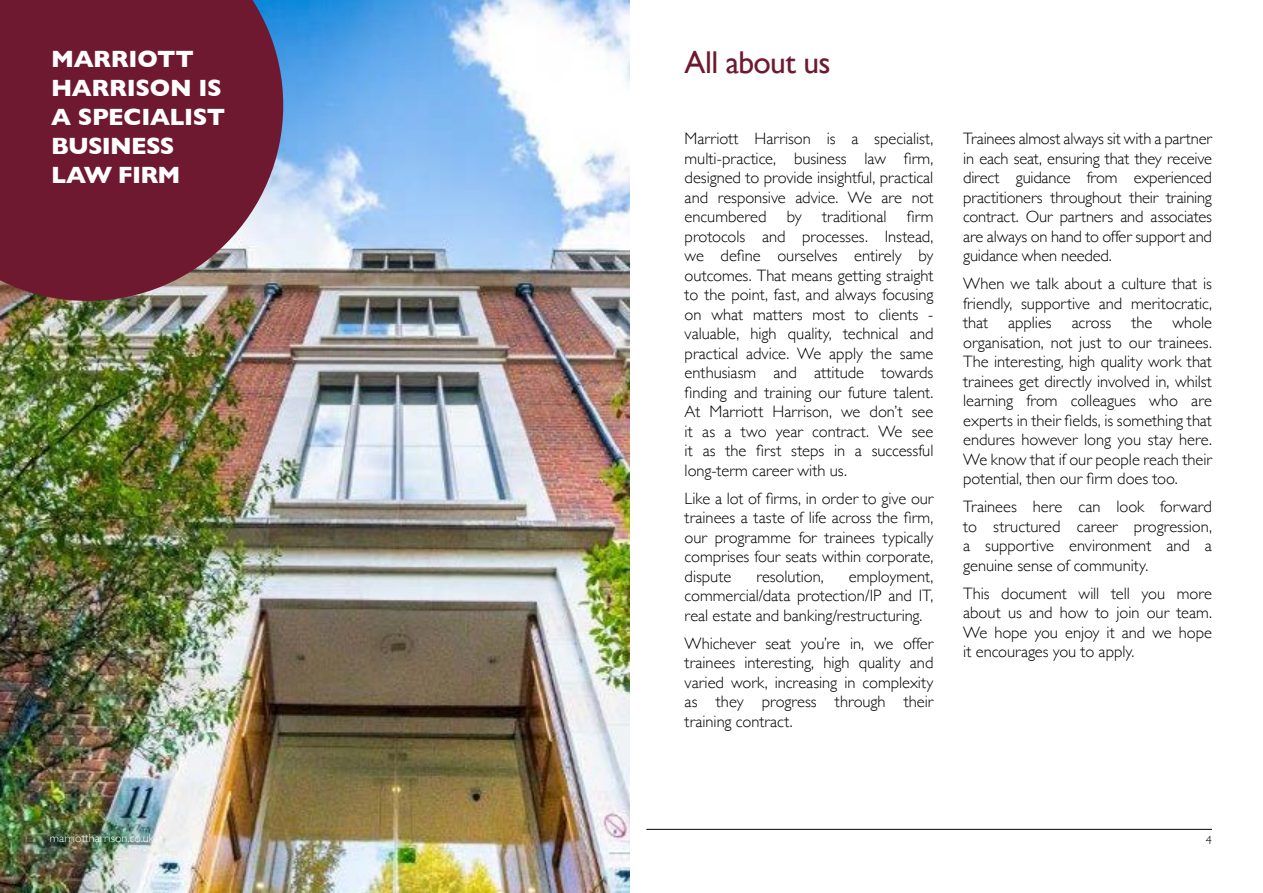
<style>
.page{position:relative;width:1263px;height:893px;background:#fff}
.page>*{position:absolute;margin:0;border:0;box-sizing:border-box;transform-origin:0 0}
.t1{font:31.5px "Gill Sans";letter-spacing:-.02em;color:#6f1931}
.t2{font:700 24px/28.8px "Gill Sans";letter-spacing:-.015em;color:#fff}
.t3{font:300 16.5px/19.5px "Gill Sans";letter-spacing:-.005em;color:#000;text-align:justify}
.t4{font:300 12px "Gill Sans";color:#fff}
.t5{font:300 12px "Gill Sans";color:#000}
</style>
<div class="page">
<img style="left:0;top:0;width:629px;height:893px">
<svg style="left:0;top:0;width:283px;height:301px;background:#75293f"></svg>
<hr style="left:646px;top:829px;width:566px;height:1px;background:#000">
<h2 class="t2" style="left:51px;top:44px;width:176px">MARRIOTT<br>HARRISON IS<br>A SPECIALIST<br>BUSINESS<br>LAW FIRM</h2>
<h1 class="t1" style="left:685px;top:44px;width:148px">All about us</h1>
<p class="t3" style="left:685px;top:128px;width:250px">Marriott Harrison is a specialist, multi-practice, business law firm, designed to provide insightful, practical and responsive advice. We are not encumbered by traditional firm protocols and processes. Instead, we define ourselves entirely by outcomes. That means getting straight to the point, fast, and always focusing on what matters most to clients - valuable, high quality, technical and practical advice. We apply the same enthusiasm and attitude towards finding and training our future talent.<br>At Marriott Harrison, we don’t see it as a two year contract. We see it as the first steps in a successful long-term career with us.</p>
<p class="t3" style="left:685px;top:488px;width:250px">Like a lot of firms, in order to give our trainees a taste of life across the firm, our programme for trainees typically comprises four seats within corporate, dispute</p>
<p class="t3" style="left:685px;top:566px;width:250px;text-indent:164px">employment, commercial/data protection/IP and IT, real estate and banking/restructuring.</p>
<p class="t3" style="left:685px;top:633px;width:250px">Whichever seat you’re in, we offer trainees interesting, high quality and varied work, increasing in complexity as they progress through their training contract.</p>
<p class="t3" style="left:756px;top:566px;width:69px">resolution,</p>
<p class="t3" style="left:963px;top:128px;width:250px">Trainees almost always sit with a partner in each seat, ensuring that they receive direct guidance from experienced practitioners throughout their training contract. Our partners and associates are always on hand to offer support and guidance when needed.</p>
<p class="t3" style="left:963px;top:273px;width:250px">When we talk about a culture that is friendly, supportive and meritocratic, that applies across the whole organisation, not just to our trainees.<br>The interesting, high quality work that trainees get directly involved in, whilst learning from colleagues who are experts in their fields, is something that endures however long you stay here.<br>We know that if our people reach their potential, then our firm does too.</p>
<p class="t3" style="left:963px;top:496px;width:250px">Trainees here can look forward to structured career progression, a supportive environment and a genuine sense of community.</p>
<p class="t3" style="left:963px;top:583px;width:250px">This document will tell you more about us and how to join our team.<br>We hope you enjoy it and we hope it encourages you to apply.</p>
<p class="t4" style="left:50px;top:829px;width:105px">marriottharrison.co.uk</p>
<p class="t5" style="left:1206px;top:830px;width:7px">4</p>
</div>
